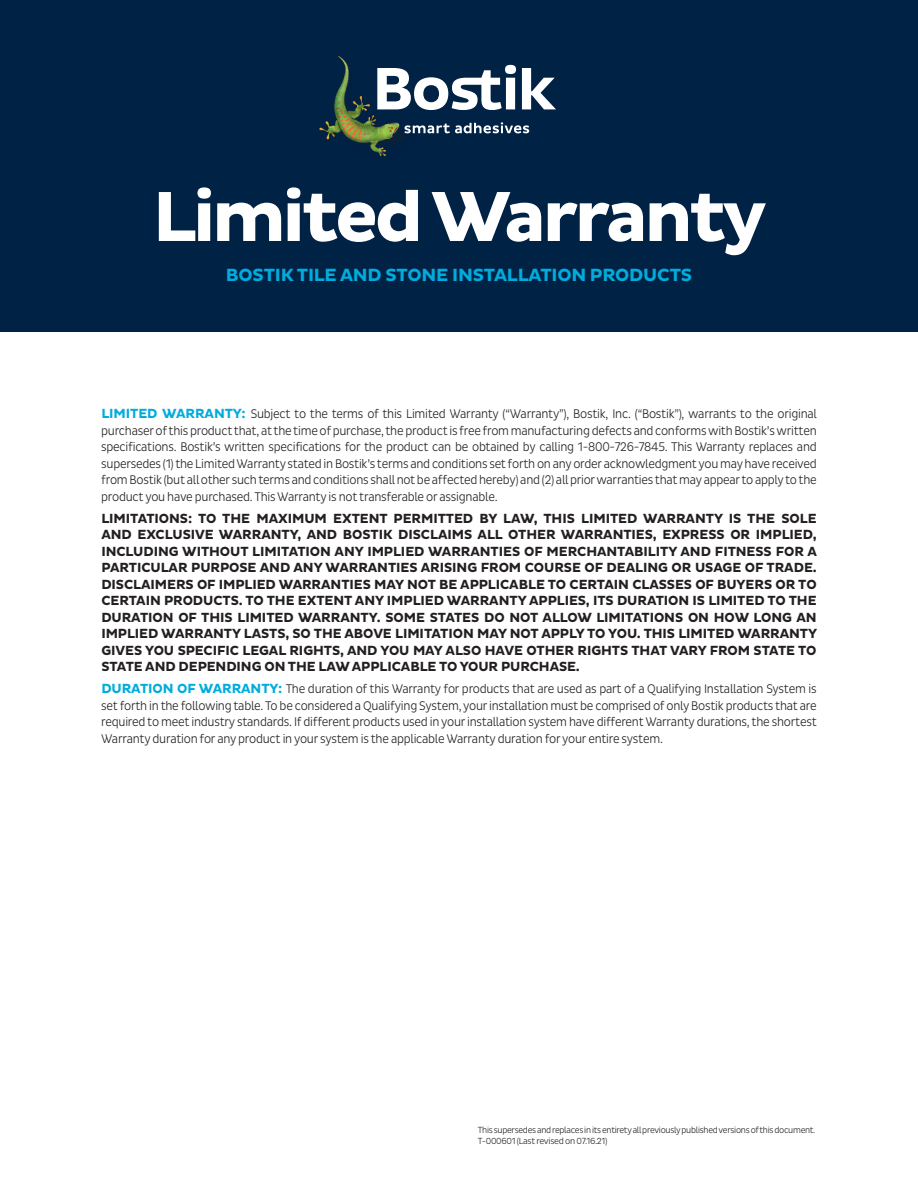
<style>
.page{position:relative;width:918px;height:1188px;background:#fff}
.page>*{position:absolute;margin:0;border:0;box-sizing:border-box;transform-origin:0 0}
.t1{font:700 72px "Pluto Sans";letter-spacing:-.05em;color:#fff}
.t2{font:700 18px "Pluto Sans";letter-spacing:-.01em;color:#00acdd}
.t3{font:700 13.5px/16.5px "Pluto Sans";letter-spacing:-.005em;color:#231f20;text-align:justify}
.t4{font:300 12.75px/16.5px "Pluto Sans Cond";letter-spacing:-.02em;color:#231f20;text-align:justify;scale:.96 1}
.t5{font:300 9px/10.5px "Pluto Sans Cond";letter-spacing:-.03em;color:#231f20}
.s1{font-family:"Pluto Sans";font-weight:700;font-size:13.5px;color:#00acdd}
</style>
<div class="page">
<div style="left:0;top:0;width:918px;height:332px;background:#002245"></div>
<svg style="left:417px;top:122px;width:112px;height:11px"></svg>
<svg style="left:417px;top:65px;width:139px;height:45px"></svg>
<img style="left:319px;top:55px;width:98px;height:102px">
<h1 class="t1" style="left:153px;top:176px;width:616px">Limited Warranty</h1>
<h2 class="t2" style="left:226px;top:265px;width:468px">BOSTIK TILE AND STONE INSTALLATION PRODUCTS</h2>
<p class="t4" style="left:101px;top:406px;width:747px"><span class="s1">LIMITED WARRANTY:</span> Subject to the terms of this Limited Warranty (“Warranty”), Bostik, Inc. (“Bostik”), warrants to the original purchaser of this product that, at the time of purchase, the product is free from manufacturing defects and conforms with Bostik’s written specifications. Bostik’s written specifications for the product can be obtained by calling 1-800-726-7845. This Warranty replaces and supersedes (1) the Limited Warranty stated in Bostik’s terms and conditions set forth on any order acknowledgment you may have received from Bostik (but all other such terms and conditions shall not be affected hereby) and (2) all prior warranties that may appear to apply to the product you have purchased. This Warranty is not transferable or assignable.</p>
<p class="t3" style="left:101px;top:510px;width:717px">LIMITATIONS: TO THE MAXIMUM EXTENT PERMITTED BY LAW, THIS LIMITED WARRANTY IS THE SOLE AND EXCLUSIVE WARRANTY, AND BOSTIK DISCLAIMS ALL OTHER WARRANTIES, EXPRESS OR IMPLIED, INCLUDING WITHOUT LIMITATION ANY IMPLIED WARRANTIES OF MERCHANTABILITY AND FITNESS FOR A PARTICULAR PURPOSE AND ANY WARRANTIES ARISING FROM COURSE OF DEALING OR USAGE OF TRADE.<br>DISCLAIMERS OF IMPLIED WARRANTIES MAY NOT BE APPLICABLE TO CERTAIN CLASSES OF BUYERS OR TO CERTAIN PRODUCTS. TO THE EXTENT ANY IMPLIED WARRANTY APPLIES, ITS DURATION IS LIMITED TO THE DURATION OF THIS LIMITED WARRANTY. SOME STATES DO NOT ALLOW LIMITATIONS ON HOW LONG AN IMPLIED WARRANTY LASTS, SO THE ABOVE LIMITATION MAY NOT APPLY TO YOU. THIS LIMITED WARRANTY GIVES YOU SPECIFIC LEGAL RIGHTS, AND YOU MAY ALSO HAVE OTHER RIGHTS THAT VARY FROM STATE TO STATE AND DEPENDING ON THE LAW APPLICABLE TO YOUR PURCHASE.</p>
<p class="t4" style="left:101px;top:681px;width:747px"><span class="s1">DURATION OF WARRANTY:</span> The duration of this Warranty for products that are used as part of a Qualifying Installation System is set forth in the following table. To be considered a Qualifying System, your installation must be comprised of only Bostik products that are required to meet industry standards. If different products used in your installation system have different Warranty durations, the shortest Warranty duration for any product in your system is the applicable Warranty duration for your entire system.</p>
<p class="t5" style="left:478px;top:1125px;width:339px">This supersedes and replaces in its entirety all previously published versions of this document.<br>T-000601 (Last revised on 07.16.21)</p>
</div>
